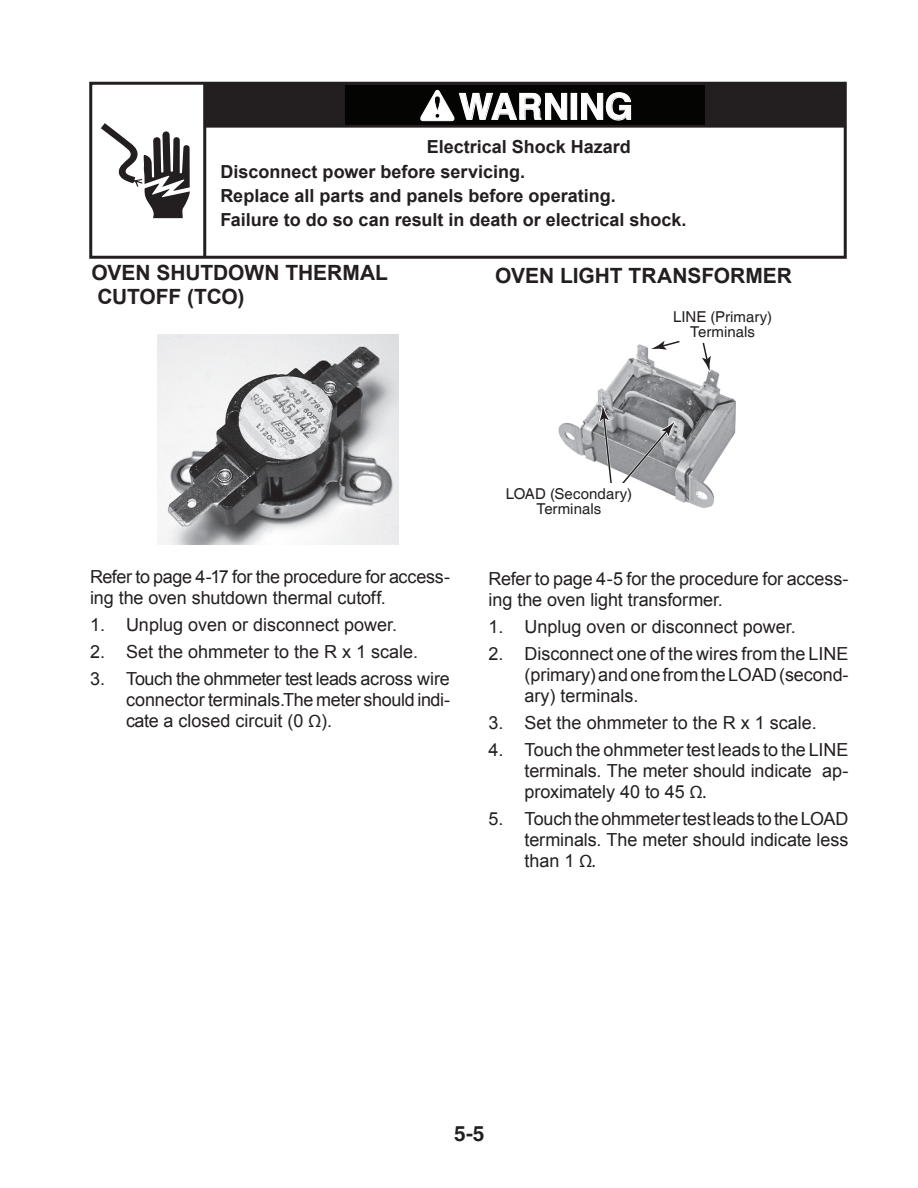
<style>
.page{position:relative;width:918px;height:1188px;background:#fff}
.page>*{position:absolute;margin:0;border:0;box-sizing:border-box;transform-origin:0 0}
.t1{font:700 36px "Helvetica";color:#fff}
.t2{font:700 21px/24px "Arial";color:#231f20}
.t3{font:700 21px "Helvetica";color:#231f20}
.t4{font:18px/21px "Arial";letter-spacing:-.005em;color:#231f20;text-align:justify}
.t5{font:700 18px/24.5px "Arial";color:#231f20}
.t6{font:15px/15px "Helvetica";color:#231f20;text-align:center}
.s1{font-family:"Myriad Pro"}
</style>
<div class="page">
<div style="left:204px;top:83px;width:642px;height:44px;background:#231f20"></div>
<div style="left:89px;top:82px;width:758px;height:177px;border:3px solid #231f20"></div>
<hr style="left:203px;top:82px;width:3px;height:174px;background:#231f20">
<svg style="left:101px;top:123px;width:89px;height:95px"></svg>
<div style="left:345px;top:85px;width:360px;height:39px;background:#040503"></div>
<div style="left:571px;top:93px;width:6px;height:27px;border:1px solid #fff"></div>
<svg style="left:581px;top:92px;width:51px;height:29px"></svg>
<svg style="left:420px;top:90px;width:148px;height:32px"></svg>
<img style="left:158px;top:335px;width:241px;height:209px">
<img style="left:558px;top:344px;width:178px;height:164px">
<svg style="left:649px;top:341px;width:32px;height:10px"></svg>
<svg style="left:698px;top:342px;width:14px;height:31px"></svg>
<svg style="left:598px;top:405px;width:81px;height:84px;background:#9c9da0"></svg>
<div style="left:500px;top:484px;width:138px;height:40px;background:#fff"></div>
<h1 class="t1" style="left:459px;top:82px;width:175px">WARNING</h1>
<p class="t5" style="left:220px;top:135px;width:468px;text-indent:206px">Electrical Shock Hazard Disconnect power before servicing.<br>Replace all parts and panels before operating.<br>Failure to do so can result in death or electrical shock.</p>
<p class="t2" style="left:91px;top:261px;width:298px">OVEN SHUTDOWN THERMAL<br>CUTOFF (TCO)</p>
<p class="t2" style="left:495px;top:264px;width:298px">OVEN LIGHT TRANSFORMER</p>
<p class="t6" style="left:673px;top:310px;width:101px">LINE (Primary)<br>Terminals</p>
<p class="t4" style="left:90px;top:566px;width:361px">Refer to page 4-17 for the procedure for access&shy;ing the oven shutdown thermal cutoff.</p>
<p class="t4" style="left:90px;top:614px;width:309px">1. Unplug oven or disconnect power.</p>
<p class="t4" style="left:90px;top:641px;width:330px">2. Set the ohmmeter to the R x 1 scale.</p>
<p class="t4" style="left:126px;top:668px;width:325px;text-indent:-36px">3. Touch the ohmmeter test leads across wire connector terminals.The meter should indi&shy;cate a closed circuit (0 <span class="s1">Ω</span>).</p>
<p class="t6" style="left:506px;top:487px;width:128px">LOAD (Secondary)<br>Terminals</p>
<p class="t4" style="left:489px;top:568px;width:361px">Refer to page 4-5 for the procedure for access&shy;ing the oven light transformer.</p>
<p class="t4" style="left:489px;top:616px;width:309px">1. Unplug oven or disconnect power.</p>
<p class="t4" style="left:525px;top:643px;width:325px;text-indent:-36px">2. Disconnect one of the wires from the LINE (primary) and one from the LOAD (second&shy;ary) terminals.</p>
<p class="t4" style="left:489px;top:712px;width:330px">3. Set the ohmmeter to the R x 1 scale.</p>
<p class="t4" style="left:525px;top:739px;width:325px;text-indent:-36px">4. Touch the ohmmeter test leads to the LINE terminals. The meter should indicate ap&shy;proximately 40 to 45 <span class="s1">Ω.</span></p>
<p class="t4" style="left:525px;top:808px;width:325px;text-indent:-36px">5. Touch the ohmmeter test leads to the LOAD terminals. The meter should indicate less than 1 <span class="s1">Ω.</span></p>
<p class="t3" style="left:454px;top:1121px;width:32px">5-5</p>
</div>
